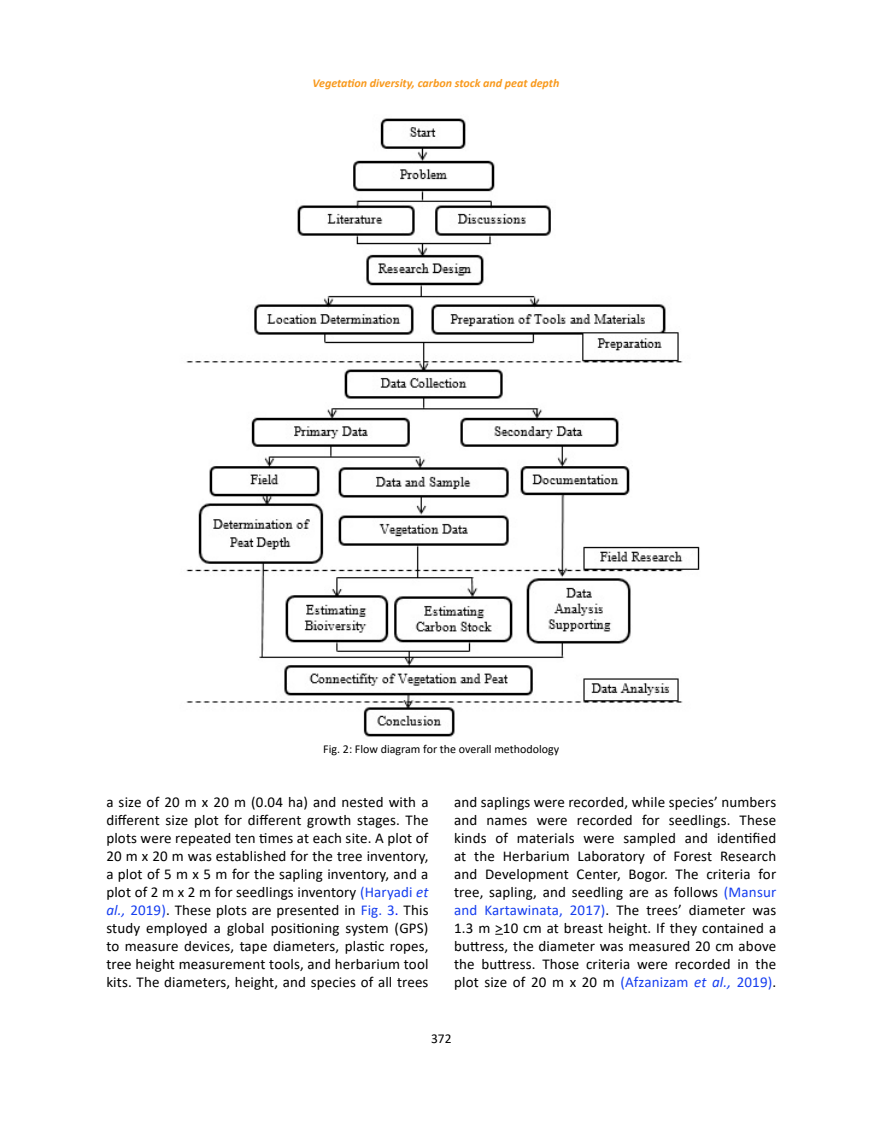
<style>
.page{position:relative;width:872px;height:1127px;background:#fff}
.page>*{position:absolute;margin:0;border:0;box-sizing:border-box;transform-origin:0 0}
.t1{font:15px/18px "Calibri";letter-spacing:.01em;color:#000;text-align:justify}
.t2{font:13.5px "Calibri";color:#000}
.t3{font:italic 700 12px "Calibri";color:#f8991d}
.t4{font:12px "Calibri";color:#000}
.s1{color:#163ef0}
.s2{font-style:italic;color:#163ef0}
.s3{color:#00f}
</style>
<div class="page">
<img style="left:186px;top:118px;width:514px;height:619px">
<p class="t3" style="left:313px;top:75px;width:248px">Vegetation diversity, carbon stock and peat depth</p>
<p class="t4" style="left:323px;top:741px;width:237px">Fig. 2: Flow diagram for the overall methodology</p>
<p class="t1" style="left:300px;top:745px;width:298px">Fig. 2: Flow diagram for the overall methodology</p>
<p class="t1" style="left:106px;top:792px;width:324px">a size of 20 m x 20 m (0.04 ha) and nested with a different size plot for different growth stages. The plots were repeated ten times at each site. A plot of 20 m x 20 m was established for the tree inventory, a plot of 5 m x 5 m for the sapling inventory, and a plot of 2 m x 2 m for seedlings inventory <span class="s1">(Haryadi</span> <span class="s2">et al.,</span> <span class="s1">2019)</span>. These plots are presented in <span class="s1">Fig. 3</span><span class="s3">.</span> This study employed a global positioning system (GPS) to measure devices, tape diameters, plastic ropes, tree height measurement tools, and herbarium tool kits. The diameters, height, and species of all trees</p>
<p class="t1" style="left:454px;top:792px;width:324px">and saplings were recorded, while species’ numbers and names were recorded for seedlings. These kinds of materials were sampled and identified at the Herbarium Laboratory of Forest Research and Development Center, Bogor. The criteria for tree, sapling, and seedling are as follows <span class="s1">(Mansur and Kartawinata, 2017)</span>. The trees’ diameter was 1.3 m &gt;10 cm at breast height. If they contained a buttress, the diameter was measured 20 cm above the buttress. Those criteria were recorded in the plot size of 20 m x 20 m <span class="s1">(Afzanizam</span> <span class="s2">et al.,</span> <span class="s1">2019)</span>.</p>
<p class="t2" style="left:431px;top:1029px;width:22px">372</p>
</div>
